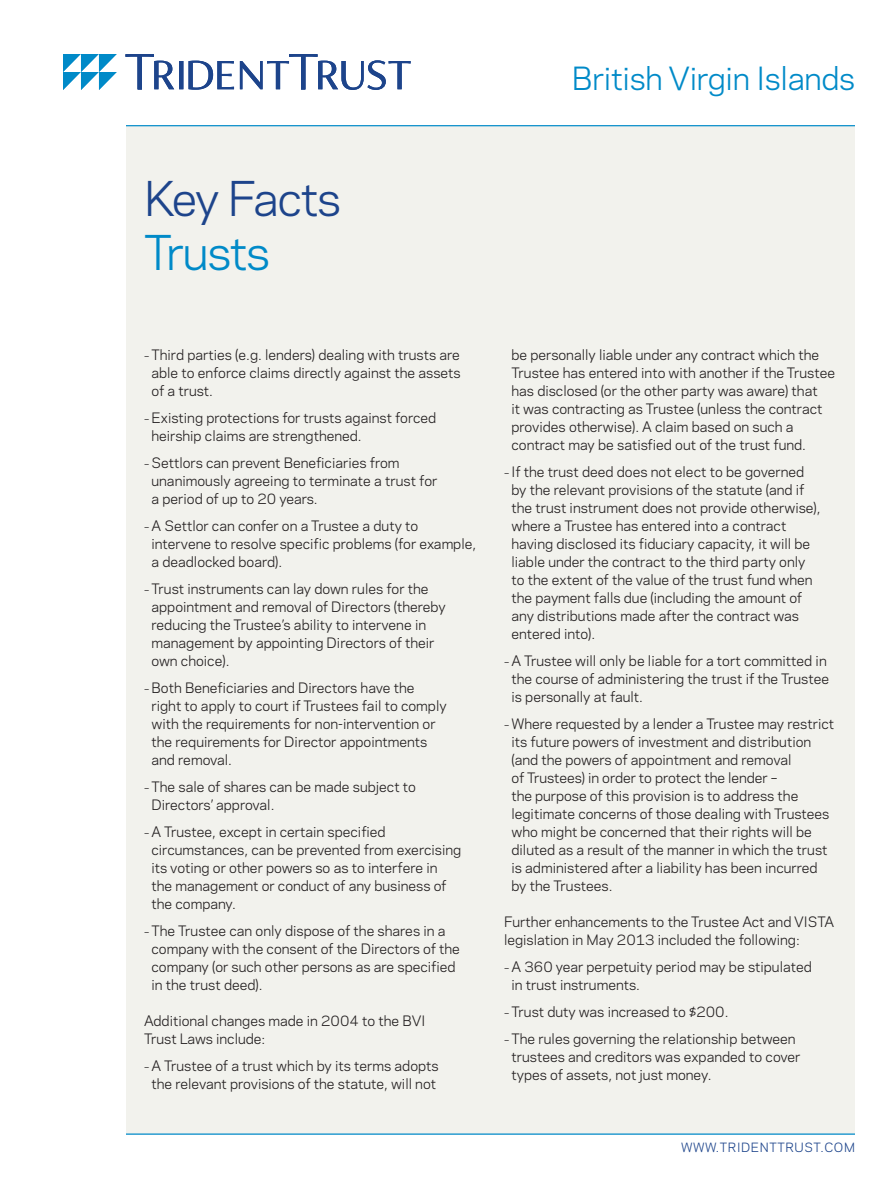
<style>
.page{position:relative;width:891px;height:1188px;background:#fff}
.page>*{position:absolute;margin:0;border:0;box-sizing:border-box;transform-origin:0 0}
.t1{font:45px "Polaris";letter-spacing:-.04em;color:#1d448b}
.t2{font:45px "Polaris";letter-spacing:-.03em;color:#008ac8}
.t3{font:30px "Polaris";letter-spacing:-.01em;color:#008ac8}
.t4{font:13.5px/18px "Polaris";color:#231f20}
.t5{font:12px "Polaris";letter-spacing:.05em;color:#1d448b}
.s1{font-size:10.5px}
</style>
<div class="page">
<div style="left:126px;top:126px;width:729px;height:1008px;background:#f2f2ed"></div>
<hr style="left:126px;top:126px;width:729px;height:1px;background:#008ac8">
<hr style="left:126px;top:1134px;width:729px;height:1px;background:#008ac8">
<svg style="left:126px;top:54px;width:285px;height:36px"></svg>
<svg style="left:63px;top:54px;width:54px;height:36px"></svg>
<h2 class="t3" style="left:572px;top:56px;width:285px">British Virgin Islands</h2>
<h1 class="t1" style="left:144px;top:165px;width:199px">Key Facts</h1>
<h1 class="t2" style="left:144px;top:219px;width:128px">Trusts</h1>
<p class="t4" style="left:152px;top:345px;width:311px;text-align:justify;text-indent:-8px"><span class="s1">–</span> Third parties (e.g. lenders) dealing with trusts are able to enforce claims directly against the assets of a trust.</p>
<p class="t4" style="left:152px;top:408px;width:286px;text-indent:-8px"><span class="s1">–</span> Existing protections for trusts against forced heirship claims are strengthened.</p>
<p class="t4" style="left:152px;top:453px;width:288px;text-indent:-8px"><span class="s1">–</span> Settlors can prevent Beneficiaries from unanimously agreeing to terminate a trust for a period of up to 20 years.</p>
<p class="t4" style="left:152px;top:516px;width:326px;text-indent:-8px"><span class="s1">–</span> A Settlor can confer on a Trustee a duty to intervene to resolve specific problems (for example, a deadlocked board).</p>
<p class="t4" style="left:152px;top:579px;width:296px;text-indent:-8px"><span class="s1">–</span> Trust instruments can lay down rules for the appointment and removal of Directors (thereby reducing the Trustee’s ability to intervene in management by appointing Directors of their own choice).</p>
<p class="t4" style="left:152px;top:678px;width:297px;text-indent:-8px"><span class="s1">–</span> Both Beneficiaries and Directors have the right to apply to court if Trustees fail to comply with the requirements for non-intervention or the requirements for Director appointments and removal.</p>
<p class="t4" style="left:152px;top:777px;width:266px;text-indent:-8px"><span class="s1">–</span> The sale of shares can be made subject to<br>Directors’ approval.</p>
<p class="t4" style="left:152px;top:822px;width:311px;text-indent:-8px"><span class="s1">–</span> A Trustee, except in certain specified circumstances, can be prevented from exercising its voting or other powers so as to interfere in the management or conduct of any business of the company.</p>
<p class="t4" style="left:152px;top:921px;width:310px;text-indent:-8px"><span class="s1">–</span> The Trustee can only dispose of the shares in a company with the consent of the Directors of the company (or such other persons as are specified in the trust deed).</p>
<p class="t4" style="left:144px;top:1011px;width:283px">Additional changes made in 2004 to the BVI<br>Trust Laws include:</p>
<p class="t4" style="left:144px;top:1056px;width:296px;text-align:center"><span class="s1">–</span> A Trustee of a trust which by its terms adopts the relevant provisions of the statute, will not</p>
<p class="t4" style="left:512px;top:345px;width:325px">be personally liable under any contract which the Trustee has entered into with another if the Trustee has disclosed (or the other party was aware) that<br>it was contracting as Trustee (unless the contract provides otherwise). A claim based on such a contract may be satisfied out of the trust fund.</p>
<p class="t4" style="left:512px;top:462px;width:311px;text-indent:-8px"><span class="s1">–</span> If the trust deed does not elect to be governed by the relevant provisions of the statute (and if the trust instrument does not provide otherwise), where a Trustee has entered into a contract having disclosed its fiduciary capacity, it will be liable under the contract to the third party only to the extent of the value of the trust fund when the payment falls due (including the amount of any distributions made after the contract was entered into).</p>
<p class="t4" style="left:512px;top:651px;width:319px;text-indent:-8px"><span class="s1">–</span> A Trustee will only be liable for a tort committed in the course of administering the trust if the Trustee is personally at fault.</p>
<p class="t4" style="left:512px;top:714px;width:324px;text-indent:-8px"><span class="s1">–</span> Where requested by a lender a Trustee may restrict its future powers of investment and distribution (and the powers of appointment and removal<br>of Trustees) in order to protect the lender –<br>the purpose of this provision is to address the legitimate concerns of those dealing with Trustees who might be concerned that their rights will be diluted as a result of the manner in which the trust is administered after a liability has been incurred by the Trustees.</p>
<p class="t4" style="left:504px;top:912px;width:332px">Further enhancements to the Trustee Act and VISTA legislation in May 2013 included the following:</p>
<p class="t4" style="left:512px;top:957px;width:302px;text-indent:-8px"><span class="s1">–</span> A 360 year perpetuity period may be stipulated in trust instruments.</p>
<p class="t4" style="left:504px;top:1002px;width:226px"><span class="s1">–</span> Trust duty was increased to $200.</p>
<p class="t4" style="left:512px;top:1029px;width:291px;text-indent:-8px"><span class="s1">–</span> The rules governing the relationship between trustees and creditors was expanded to cover types of assets, not just money.</p>
<p class="t5" style="left:681px;top:1138px;width:175px">WWW.TRIDENTTRUST.COM</p>
</div>
